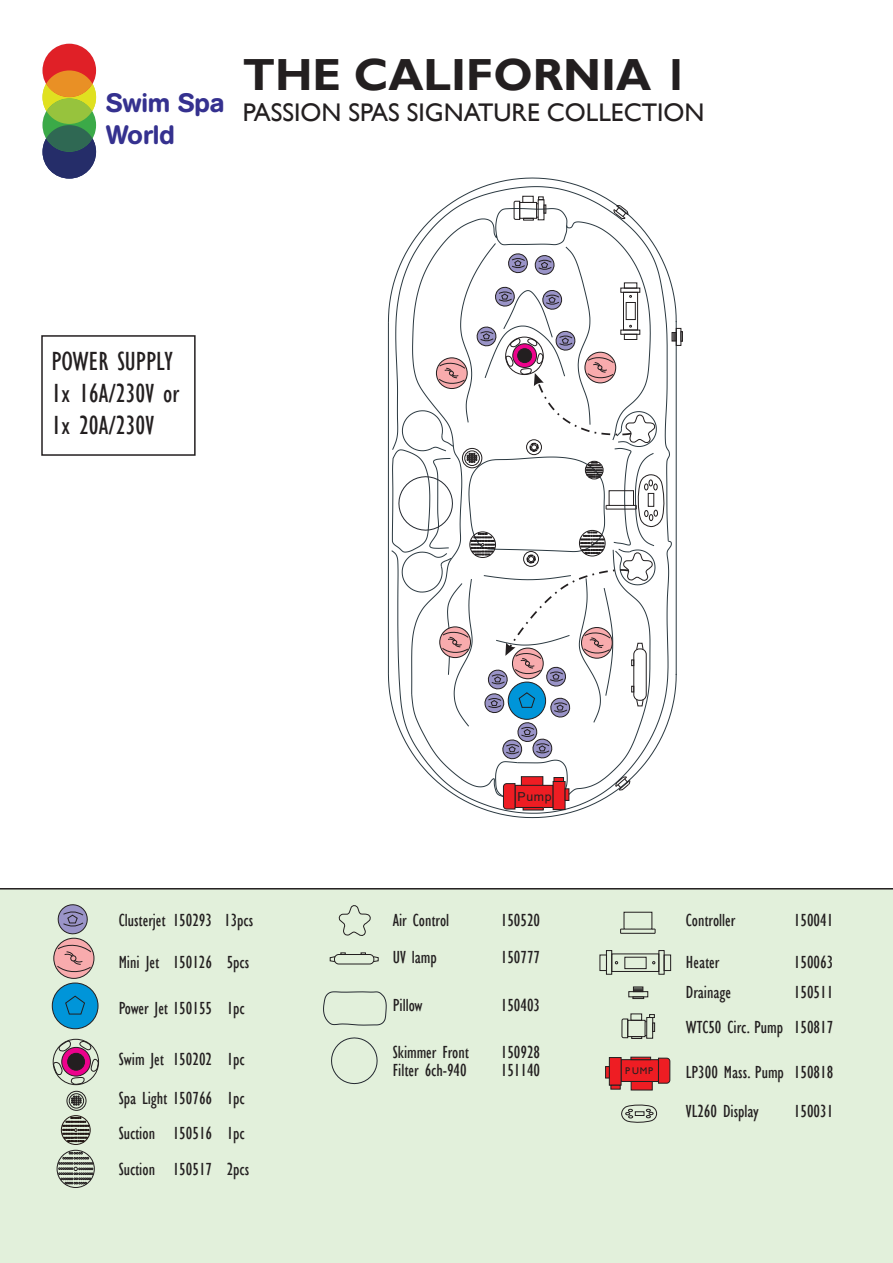
<style>
.page{position:relative;width:893px;height:1263px;background:#fff}
.page>*{position:absolute;margin:0;border:0;box-sizing:border-box;transform-origin:0 0}
.t1{font:700 45px "Gill Sans";color:#231f20}
.t2{font:condensed 27px "Gill Sans";color:#231f20}
.t3{font:500 26.4px/31.7px "AG Book Rounded";color:#35318f}
.t4{font:25.5px "Gill Sans";color:#231f20}
.t5{font:condensed 18px/39px "Gill Sans";color:#231f20}
.t6{font:12.3px "Arial";color:#231f20}
.t7{font:9.75px "Gill Sans";color:#231f20}
</style>
<div class="page">
<div style="left:0;top:888px;width:893px;height:375px;background:#e2f0db"></div>
<svg style="left:388px;top:178px;width:295px;height:640px"></svg>
<div style="left:61px;top:1115px;width:30px;height:30px;border:1px solid #211613;border-radius:50%"></div>
<svg style="left:62px;top:1117px;width:27px;height:25px"></svg>
<div style="left:67px;top:1091px;width:19px;height:20px;border:1px solid #231f20;border-radius:50%"></div>
<div style="left:69px;top:1093px;width:15px;height:15px;border:1px solid #231f20;border-radius:50%"></div>
<svg style="left:71px;top:1096px;width:10px;height:9px"></svg>
<div style="left:57px;top:1150px;width:38px;height:38px;border:1px solid #231f20;border-radius:50%"></div>
<svg style="left:59px;top:1152px;width:34px;height:32px"></svg>
<svg style="left:56px;top:903px;width:33px;height:33px"></svg>
<div style="left:52px;top:983px;width:46px;height:46px;background:#0095d9;border-radius:50%"></div>
<div style="left:52px;top:983px;width:46px;height:46px;border:1px solid #231f20;border-radius:50%"></div>
<svg style="left:65px;top:995px;width:20px;height:20px"></svg>
<svg style="left:54px;top:938px;width:40px;height:40px"></svg>
<div style="left:53px;top:938px;width:41px;height:41px;border:1px solid #231f20;border-radius:50%"></div>
<svg style="left:56px;top:943px;width:36px;height:30px"></svg>
<div style="left:53px;top:1039px;width:46px;height:46px;border:1px solid #231f20;border-radius:50%"></div>
<svg style="left:62px;top:1047px;width:28px;height:29px"></svg>
<div style="left:61px;top:1047px;width:30px;height:29px;border:1px solid #231f20;border-radius:50%"></div>
<div style="left:68px;top:1053px;width:17px;height:17px;background:#231f20;border-radius:50%"></div>
<div style="left:67px;top:1053px;width:18px;height:17px;border:1px solid #231f20;border-radius:50%"></div>
<svg style="left:71px;top:1077px;width:14px;height:7px"></svg>
<svg style="left:79px;top:1041px;width:12px;height:9px"></svg>
<svg style="left:90px;top:1058px;width:9px;height:13px"></svg>
<svg style="left:53px;top:1062px;width:9px;height:13px"></svg>
<svg style="left:59px;top:1041px;width:12px;height:10px"></svg>
<svg style="left:338px;top:905px;width:33px;height:32px"></svg>
<div style="left:334px;top:954px;width:40px;height:10px;border:1px solid #231f20;border-radius:4px"></div>
<svg style="left:373px;top:956px;width:6px;height:6px"></svg>
<svg style="left:329px;top:952px;width:17px;height:10px"></svg>
<svg style="left:361px;top:952px;width:5px;height:3px"></svg>
<svg style="left:323px;top:991px;width:64px;height:35px;background:#d3e0cd"></svg>
<svg style="left:331px;top:1037px;width:47px;height:47px;background:#d5e2cf"></svg>
<div style="left:624px;top:912px;width:28px;height:17px;border:1px solid #231f20"></div>
<svg style="left:620px;top:929px;width:4px;height:4px"></svg>
<svg style="left:652px;top:929px;width:4px;height:4px"></svg>
<hr style="left:621px;top:933px;width:34px;height:1px;background:#231f20">
<div style="left:628px;top:991px;width:20px;height:6px;border:1px solid #231f20"></div>
<svg style="left:632px;top:988px;width:12px;height:11px"></svg>
<svg style="left:621px;top:1014px;width:34px;height:25px"></svg>
<div style="left:621px;top:1060px;width:37px;height:21px;background:#ee1d23"></div>
<div style="left:621px;top:1059px;width:38px;height:23px;border:1px solid #231f20"></div>
<svg style="left:658px;top:1057px;width:13px;height:27px"></svg>
<div style="left:631px;top:1081px;width:21px;height:9px;background:#ee1d23"></div>
<div style="left:631px;top:1081px;width:22px;height:9px;border:1px solid #231f20"></div>
<div style="left:631px;top:1057px;width:20px;height:3px;border:1px solid #231f20"></div>
<div style="left:609px;top:1057px;width:12px;height:28px;background:#ee1d23"></div>
<div style="left:609px;top:1057px;width:12px;height:28px;border:1px solid #231f20"></div>
<div style="left:605px;top:1066px;width:5px;height:12px;border:1px solid #231f20"></div>
<div style="left:610px;top:1085px;width:11px;height:4px;border:1px solid #231f20"></div>
<svg style="left:621px;top:1104px;width:36px;height:19px"></svg>
<div style="left:635px;top:1111px;width:9px;height:5px;border:1px solid #231f20"></div>
<div style="left:611px;top:953px;width:48px;height:19px;border:1px solid #231f20"></div>
<div style="left:658px;top:950px;width:6px;height:24px;border:1px solid #231f20"></div>
<div style="left:606px;top:950px;width:6px;height:24px;border:1px solid #231f20"></div>
<div style="left:600px;top:955px;width:7px;height:16px;border:1px solid #231f20"></div>
<div style="left:664px;top:955px;width:7px;height:16px;border:1px solid #231f20"></div>
<div style="left:624px;top:957px;width:22px;height:12px;border:1px solid #231f20"></div>
<div style="left:41px;top:335px;width:155px;height:121px;border:2px solid #231f20"></div>
<svg style="left:43px;top:44px;width:53px;height:135px;background:#a57e53"></svg>
<div style="left:46px;top:125px;width:46px;height:27px;background:#2f6853;border-radius:50%"></div>
<p class="t3" style="left:106px;top:88px;width:120px">Swim Spa<br>World</p>
<p class="t1" style="left:243px;top:48px;width:447px">THE CALIFORNIA 1</p>
<p class="t4" style="left:243px;top:98px;width:463px">PASSION SPAS SIGNATURE COLLECTION</p>
<p class="t2" style="left:52px;top:345px;width:123px">POWER SUPPLY</p>
<p class="t2" style="left:52px;top:377px;width:129px">1x 16A/230V or</p>
<p class="t2" style="left:52px;top:410px;width:104px">1x 20A/230V</p>
<p class="t6" style="left:517px;top:788px;width:36px">Pump</p>
<p class="t5" style="left:119px;top:900px;width:136px">Clusterjet 150293 13pcs</p>
<p class="t5" style="left:119px;top:942px;width:132px">Mini Jet 150126 5pcs</p>
<p class="t5" style="left:119px;top:989px;width:128px">Power Jet 150155 1pc</p>
<p class="t5" style="left:119px;top:1040px;width:128px">Swim Jet 150202 1pc<br>Spa Light 150766 1pc</p>
<p class="t5" style="left:119px;top:1115px;width:132px;line-height:36px">Suction 150516 1pc<br>Suction 150517 2pcs</p>
<p class="t5" style="left:393px;top:900px;width:58px">Air Control</p>
<p class="t5" style="left:501px;top:900px;width:41px">150520</p>
<p class="t5" style="left:393px;top:938px;width:46px">UV lamp</p>
<p class="t5" style="left:501px;top:938px;width:41px">150777</p>
<p class="t5" style="left:393px;top:986px;width:31px">Pillow</p>
<p class="t5" style="left:501px;top:986px;width:41px">150403</p>
<p class="t5" style="left:393px;top:1032px;width:78px">Skimmer Front</p>
<p class="t5" style="left:501px;top:1032px;width:41px">150928</p>
<p class="t5" style="left:393px;top:1050px;width:75px">Filter 6ch-940</p>
<p class="t5" style="left:501px;top:1050px;width:41px">151140</p>
<p class="t7" style="left:441px;top:1060px;width:30px">P U M P</p>
<p class="t7" style="left:625px;top:1065px;width:30px">P U M P</p>
<p class="t5" style="left:686px;top:900px;width:51px">Controller</p>
<p class="t5" style="left:794px;top:900px;width:41px">150041</p>
<p class="t5" style="left:686px;top:942px;width:35px">Heater</p>
<p class="t5" style="left:794px;top:942px;width:41px">150063</p>
<p class="t5" style="left:686px;top:972px;width:47px">Drainage</p>
<p class="t5" style="left:794px;top:972px;width:41px">150511</p>
<p class="t5" style="left:686px;top:1007px;width:149px">WTC50 Circ. Pump 150817</p>
<p class="t5" style="left:686px;top:1052px;width:149px">LP300 Mass. Pump 150818</p>
<p class="t5" style="left:686px;top:1091px;width:74px">VL260 Display</p>
<p class="t5" style="left:794px;top:1091px;width:41px">150031</p>
</div>
